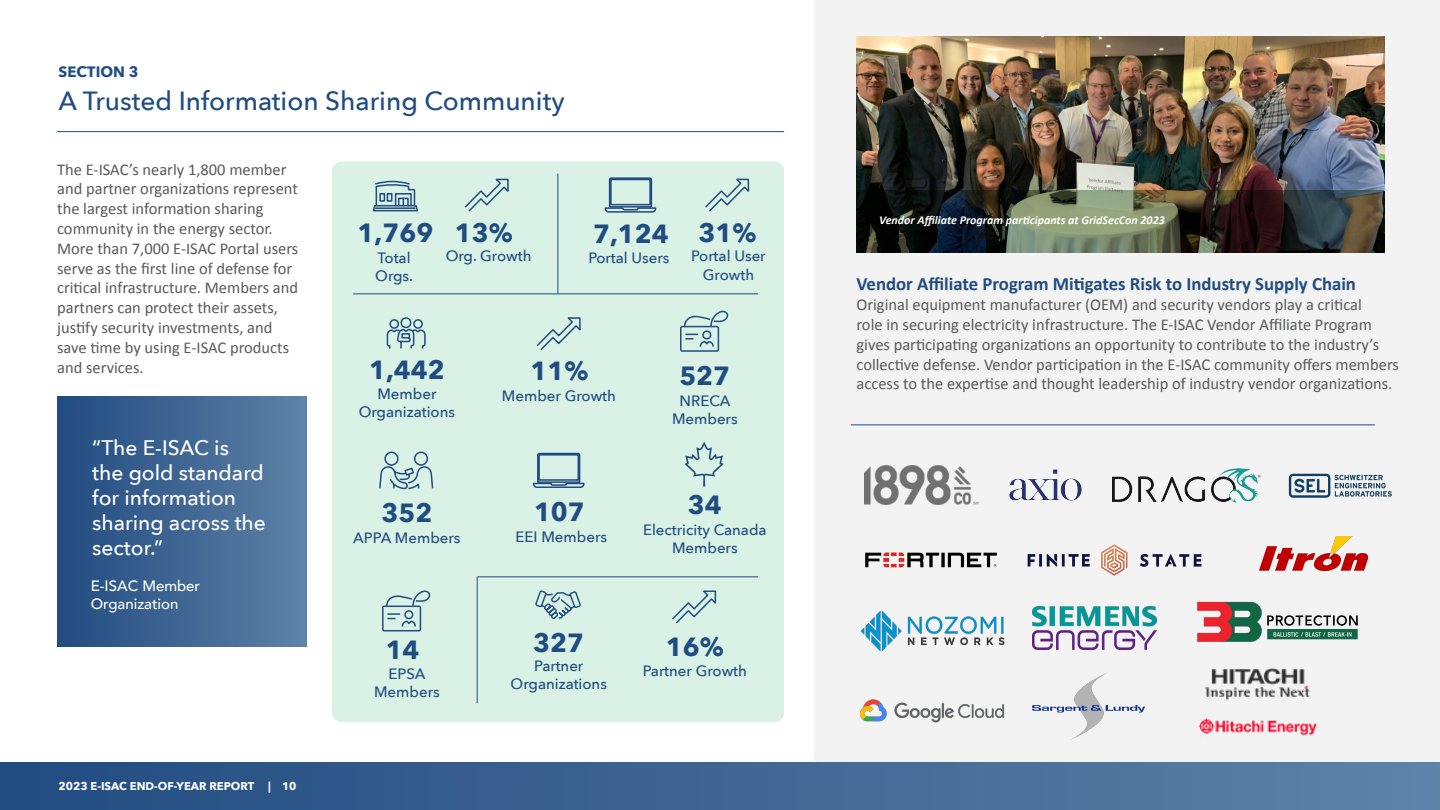
<style>
.page{position:relative;width:1440px;height:810px;background:#fff}
.page>*{position:absolute;margin:0;border:0;box-sizing:border-box;transform-origin:0 0}
.t1{font:700 26.25px "Avenir Next";color:#204c81}
.t2{font:500 26.25px "Avenir Next";color:#204c81}
.t3{font:500 21px/25.2px "Avenir Next";color:#fff}
.t4{font:700 18.75px "Calibri";color:#204c81}
.t5{font:16.5px/19.8px "Calibri";color:#58595b}
.t6{font:500 15px/18px "Avenir Next";color:#204c81;text-align:center}
.t7{font:500 15px/18px "Avenir";color:#fff}
.t8{font:700 15px "Avenir Next";color:#204c81}
.t9{font:italic 700 12px "Calibri";color:#fff}
.t10{font:700 11.25px "Avenir Next";color:#fff}
</style>
<div class="page">
<div style="left:814px;top:0;width:626px;height:763px;background:#f3f3f3"></div>
<hr style="left:57px;top:131px;width:727px;height:1px;background:#204c81">
<div style="left:0;top:763px;width:1440px;height:47px;background:linear-gradient(to right,#214b80,#5d82a6)"></div>
<div style="left:57px;top:397px;width:249px;height:250px;background:linear-gradient(to right,#214b80,#5d82a6)"></div>
<img style="left:857px;top:36px;width:527px;height:154px">
<svg style="left:856px;top:190px;width:528px;height:62px;background:#3f4337"></svg>
<img style="left:865px;top:466px;width:114px;height:39px">
<img style="left:1009px;top:469px;width:73px;height:32px">
<img style="left:1113px;top:469px;width:147px;height:33px">
<img style="left:865px;top:552px;width:132px;height:16px">
<img style="left:1027px;top:544px;width:175px;height:32px">
<img style="left:860px;top:699px;width:145px;height:24px">
<img style="left:1259px;top:536px;width:108px;height:34px">
<img style="left:860px;top:610px;width:145px;height:42px">
<img style="left:1033px;top:673px;width:112px;height:67px">
<img style="left:1033px;top:607px;width:123px;height:42px">
<img style="left:1288px;top:473px;width:104px;height:25px">
<div style="left:332px;top:162px;width:452px;height:560px;background:#d9f2e5;border-radius:9px"></div>
<hr style="left:353px;top:294px;width:405px;height:1px;background:#204c81">
<hr style="left:477px;top:577px;width:281px;height:1px;background:#204c81">
<svg style="left:372px;top:180px;width:47px;height:32px"></svg>
<svg style="left:604px;top:177px;width:53px;height:36px"></svg>
<svg style="left:464px;top:178px;width:45px;height:34px"></svg>
<svg style="left:705px;top:178px;width:45px;height:34px"></svg>
<hr style="left:558px;top:174px;width:1px;height:120px;background:#204c81">
<hr style="left:477px;top:577px;width:1px;height:126px;background:#204c81">
<svg style="left:386px;top:317px;width:40px;height:32px"></svg>
<svg style="left:536px;top:317px;width:45px;height:33px"></svg>
<svg style="left:672px;top:590px;width:45px;height:34px"></svg>
<svg style="left:532px;top:452px;width:53px;height:36px"></svg>
<div style="left:680px;top:326px;width:39px;height:26px;border:2px solid #204c81;border-radius:2px"></div>
<svg style="left:683px;top:310px;width:46px;height:38px"></svg>
<svg style="left:535px;top:590px;width:46px;height:29px"></svg>
<hr style="left:851px;top:425px;width:524px;height:1px;background:#204c81">
<img style="left:1197px;top:601px;width:161px;height:41px">
<img style="left:1198px;top:668px;width:119px;height:68px">
<svg style="left:685px;top:442px;width:39px;height:44px"></svg>
<div style="left:382px;top:606px;width:39px;height:25px;border:2px solid #204c81;border-radius:2px"></div>
<svg style="left:379px;top:451px;width:55px;height:177px"></svg>
<p class="t8" style="left:59px;top:59px;width:81px">SECTION 3</p>
<h1 class="t2" style="left:59px;top:78px;width:507px">A Trusted Information Sharing Community</h1>
<p class="t5" style="left:57px;top:159px;width:243px">The E-ISAC’s nearly 1,800 member and partner organizations represent the largest information sharing community in the energy sector.<br>More than 7,000 E-ISAC Portal users serve as the first line of defense for critical infrastructure. Members and partners can protect their assets, justify security investments, and save time by using E-ISAC products and services.</p>
<p class="t3" style="left:92px;top:434px;width:175px">“The E-ISAC is<br>the gold standard for information sharing across the sector.”</p>
<p class="t7" style="left:91px;top:576px;width:111px">E-ISAC Member<br>Organization</p>
<p class="t10" style="left:59px;top:776px;width:239px">2023 E-ISAC END-OF-YEAR REPORT | 10</p>
<h1 class="t1" style="left:358px;top:210px;width:77px">1,769</h1>
<p class="t6" style="left:375px;top:248px;width:39px;line-height:18.3px;text-align:left">Total<br>Orgs.</p>
<h1 class="t1" style="left:455px;top:210px;width:59px">13%</h1>
<p class="t6" style="left:446px;top:247px;width:87px">Org. Growth</p>
<h1 class="t1" style="left:593px;top:211px;width:77px">7,124</h1>
<p class="t6" style="left:588px;top:248px;width:83px">Portal Users</p>
<h1 class="t1" style="left:699px;top:210px;width:59px">31%</h1>
<p class="t6" style="left:691px;top:247px;width:76px;line-height:18.3px">Portal User<br>Growth</p>
<h1 class="t1" style="left:369px;top:347px;width:77px">1,442</h1>
<p class="t6" style="left:359px;top:384px;width:98px">Member<br>Organizations</p>
<p class="t6" style="left:502px;top:386px;width:116px">Member Growth</p>
<h1 class="t1" style="left:530px;top:348px;width:59px">11%</h1>
<h1 class="t1" style="left:381px;top:490px;width:52px">352</h1>
<p class="t6" style="left:353px;top:528px;width:109px">APPA Members</p>
<h1 class="t1" style="left:534px;top:489px;width:52px">107</h1>
<p class="t6" style="left:516px;top:527px;width:93px">EEI Members</p>
<h1 class="t1" style="left:679px;top:353px;width:52px">527</h1>
<p class="t6" style="left:672px;top:391px;width:67px">NRECA<br>Members</p>
<h1 class="t1" style="left:688px;top:482px;width:35px">34</h1>
<p class="t6" style="left:643px;top:520px;width:125px">Electricity Canada<br>Members</p>
<h1 class="t1" style="left:386px;top:627px;width:35px">14</h1>
<p class="t6" style="left:374px;top:664px;width:67px">EPSA<br>Members</p>
<h1 class="t1" style="left:533px;top:620px;width:52px">327</h1>
<p class="t6" style="left:511px;top:656px;width:98px">Partner<br>Organizations</p>
<h1 class="t1" style="left:666px;top:624px;width:59px">16%</h1>
<p class="t6" style="left:643px;top:661px;width:106px">Partner Growth</p>
<p class="t9" style="left:879px;top:211px;width:287px">Vendor Affiliate Program participants at GridSecCon 2023</p>
<p class="t4" style="left:856px;top:271px;width:501px">Vendor Affiliate Program Mitigates Risk to Industry Supply Chain</p>
<p class="t5" style="left:856px;top:294px;width:544px">Original equipment manufacturer (OEM) and security vendors play a critical<br>role in securing electricity infrastructure. The E-ISAC Vendor Affiliate Program gives participating organizations an opportunity to contribute to the industry’s collective defense. Vendor participation in the E-ISAC community offers members access to the expertise and thought leadership of industry vendor organizations.</p>
</div>
